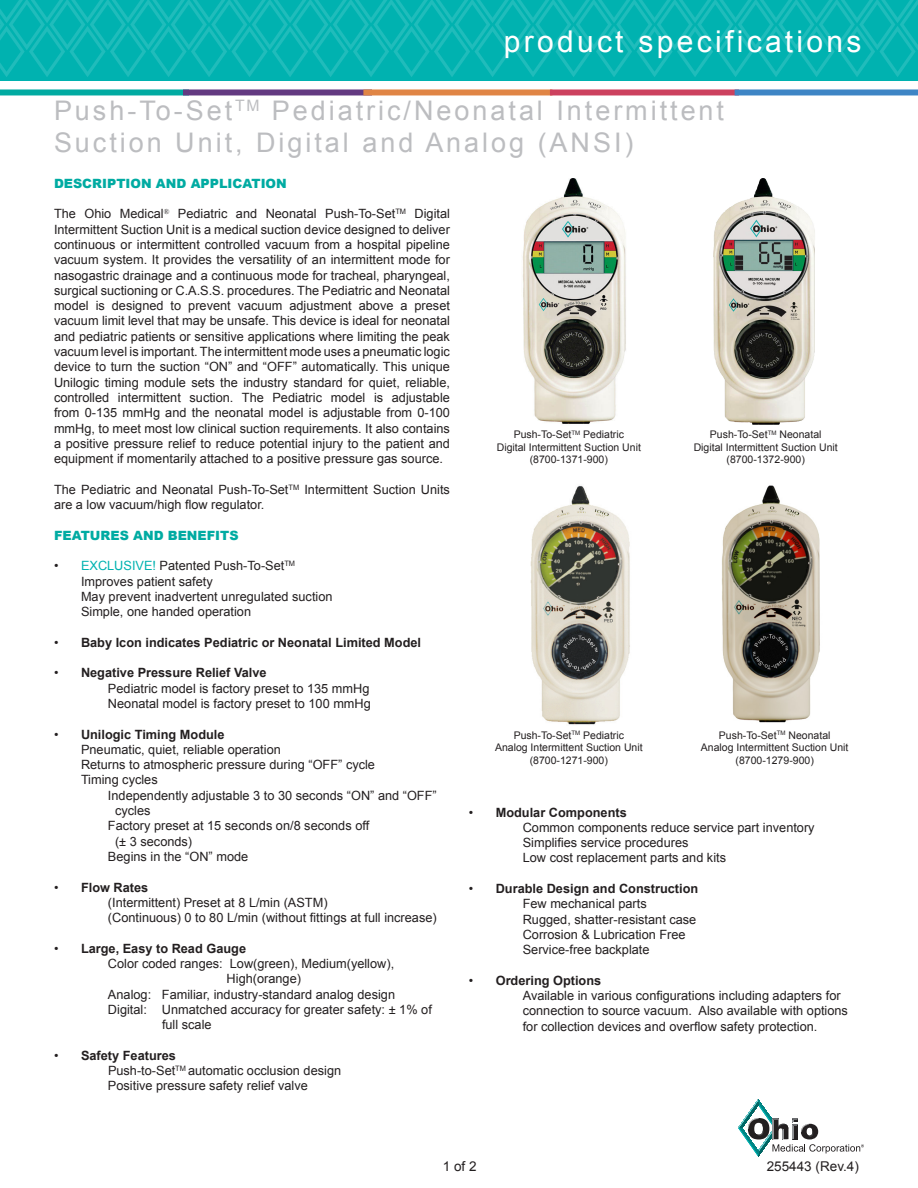
<style>
.page{position:relative;width:918px;height:1188px;background:#fff}
.page>*{position:absolute;margin:0;border:0;box-sizing:border-box;transform-origin:0 0}
.t1{font:30px "Arial";letter-spacing:.11em;color:#fff}
.t2{font:27px/32.4px "Arial";letter-spacing:.11em;color:#bcbdc0}
.t3{font:13.5px "Arial";color:#231f20}
.t4{font:12.75px/15.3px "Arial";color:#231f20;text-align:justify}
.t5{font:700 12.75px "Arial";color:#231f20}
.t6{font:900 12.75px "Arial";color:#00aba2}
.t7{font:10.5px "Arial";color:#231f20}
.s1{color:#00b2b0}
.s2{font-weight:400}
</style>
<div class="page">
<div style="left:0;top:0;width:918px;height:81px;background:#00b2b0"></div>
<svg style="left:0;top:0;width:918px;height:77px"></svg>
<div style="left:0;top:89px;width:189px;height:6px;background:#00aba2"></div>
<div style="left:183px;top:89px;width:189px;height:6px;background:#633a81"></div>
<div style="left:363px;top:89px;width:189px;height:6px;background:#e08545"></div>
<div style="left:550px;top:89px;width:189px;height:6px;background:#cc415e"></div>
<div style="left:735px;top:89px;width:183px;height:6px;background:#3e85c5"></div>
<svg style="left:738px;top:1100px;width:126px;height:56px"></svg>
<img style="left:522px;top:178px;width:104px;height:246px">
<img style="left:713px;top:179px;width:102px;height:246px">
<img style="left:722px;top:485px;width:98px;height:238px">
<img style="left:530px;top:485px;width:100px;height:240px">
<h1 class="t1" style="left:504px;top:22px;width:359px">product specifications</h1>
<p class="t2" style="left:54px;top:94px;width:672px">Push-To-Set<sup>TM</sup> Pediatric/Neonatal Intermittent<br>Suction Unit, Digital and Analog (ANSI)</p>
<p class="t6" style="left:54px;top:174px;width:234px">DESCRIPTION AND APPLICATION</p>
<p class="t4" style="left:54px;top:206px;width:398px">The Ohio Medical<sup>®</sup> Pediatric and Neonatal Push-To-Set<sup>TM</sup> Digital Intermittent Suction Unit is a medical suction device designed to deliver continuous or intermittent controlled vacuum from a hospital pipeline vacuum system. It provides the versatility of an intermittent mode for nasogastric drainage and a continuous mode for tracheal, pharyngeal, surgical suctioning or C.A.S.S. procedures. The Pediatric and Neonatal model is designed to prevent vacuum adjustment above a preset vacuum limit level that may be unsafe. This device is ideal for neonatal and pediatric patients or sensitive applications where limiting the peak vacuum level is important. The intermittent mode uses a pneumatic logic device to turn the suction “ON” and “OFF” automatically. This unique Unilogic timing module sets the industry standard for quiet, reliable, controlled intermittent suction. The Pediatric model is adjustable from 0-135 mmHg and the neonatal model is adjustable from 0-100 mmHg, to meet most low clinical suction requirements. It also contains a positive pressure relief to reduce potential injury to the patient and equipment if momentarily attached to a positive pressure gas source.</p>
<p class="t4" style="left:54px;top:482px;width:397px">The Pediatric and Neonatal Push-To-Set<sup>TM</sup> Intermittent Suction Units are a low vacuum/high flow regulator.</p>
<p class="t6" style="left:54px;top:526px;width:186px">FEATURES AND BENEFITS</p>
<p class="t4" style="left:54px;top:558px;width:243px">• <span class="s1">EXCLUSIVE!</span> Patented Push-To-Set<sup>TM</sup></p>
<p class="t4" style="left:81px;top:574px;width:133px">Improves patient safety</p>
<p class="t4" style="left:81px;top:589px;width:253px">May prevent inadvertent unregulated suction</p>
<p class="t4" style="left:81px;top:604px;width:172px">Simple, one handed operation</p>
<p class="t5" style="left:54px;top:634px;width:369px"><span class="s2">•</span> Baby Icon indicates Pediatric or Neonatal Limited Model</p>
<p class="t5" style="left:54px;top:664px;width:214px"><span class="s2">•</span> Negative Pressure Relief Valve</p>
<p class="t4" style="left:108px;top:681px;width:263px">Pediatric model is factory preset to 135 mmHg</p>
<p class="t4" style="left:108px;top:696px;width:264px">Neonatal model is factory preset to 100 mmHg</p>
<p class="t5" style="left:54px;top:726px;width:172px"><span class="s2">•</span> Unilogic Timing Module</p>
<p class="t4" style="left:81px;top:742px;width:201px">Pneumatic, quiet, reliable operation</p>
<p class="t4" style="left:81px;top:757px;width:296px">Returns to atmospheric pressure during “OFF” cycle</p>
<p class="t4" style="left:81px;top:772px;width:78px">Timing cycles</p>
<p class="t4" style="left:108px;top:788px;width:330px">Independently adjustable 3 to 30 seconds “ON” and “OFF”</p>
<p class="t4" style="left:115px;top:803px;width:37px">cycles</p>
<p class="t4" style="left:108px;top:818px;width:263px">Factory preset at 15 seconds on/8 seconds off</p>
<p class="t4" style="left:115px;top:834px;width:79px">(± 3 seconds)</p>
<p class="t4" style="left:108px;top:849px;width:142px">Begins in the “ON” mode</p>
<p class="t5" style="left:54px;top:879px;width:96px"><span class="s2">•</span> Flow Rates</p>
<p class="t4" style="left:108px;top:895px;width:221px">(Intermittent) Preset at 8 L/min (ASTM)</p>
<p class="t4" style="left:108px;top:910px;width:330px">(Continuous) 0 to 80 L/min (without fittings at full increase)</p>
<p class="t5" style="left:54px;top:940px;width:194px"><span class="s2">•</span> Large, Easy to Read Gauge</p>
<p class="t4" style="left:108px;top:956px;width:288px">Color coded ranges: Low(green), Medium(yellow),</p>
<p class="t4" style="left:227px;top:971px;width:76px">High(orange)</p>
<p class="t4" style="left:108px;top:987px;width:289px">Analog: Familiar, industry-standard analog design</p>
<p class="t4" style="left:108px;top:1002px;width:325px">Digital: Unmatched accuracy for greater safety: ± 1% of</p>
<p class="t4" style="left:162px;top:1017px;width:51px">full scale</p>
<p class="t5" style="left:54px;top:1047px;width:123px"><span class="s2">•</span> Safety Features</p>
<p class="t4" style="left:108px;top:1063px;width:235px">Push-to-Set<sup>TM</sup> automatic occlusion design</p>
<p class="t4" style="left:108px;top:1078px;width:201px">Positive pressure safety relief valve</p>
<p class="t7" style="left:514px;top:428px;width:112px">Push-To-Set<sup>TM</sup> Pediatric</p>
<p class="t7" style="left:497px;top:440px;width:146px">Digital Intermittent Suction Unit</p>
<p class="t7" style="left:530px;top:453px;width:80px">(8700-1371-900)</p>
<p class="t7" style="left:710px;top:428px;width:113px">Push-To-Set<sup>TM</sup> Neonatal</p>
<p class="t7" style="left:694px;top:440px;width:146px">Digital Intermittent Suction Unit</p>
<p class="t7" style="left:727px;top:453px;width:80px">(8700-1372-900)</p>
<p class="t7" style="left:514px;top:728px;width:112px">Push-To-Set<sup>TM</sup> Pediatric</p>
<p class="t7" style="left:495px;top:741px;width:149px">Analog Intermittent Suction Unit</p>
<p class="t7" style="left:530px;top:754px;width:80px">(8700-1271-900)</p>
<p class="t7" style="left:719px;top:728px;width:113px">Push-To-Set<sup>TM</sup> Neonatal</p>
<p class="t7" style="left:701px;top:741px;width:149px">Analog Intermittent Suction Unit</p>
<p class="t7" style="left:736px;top:754px;width:80px">(8700-1279-900)</p>
<p class="t5" style="left:469px;top:804px;width:160px"><span class="s2">•</span> Modular Components</p>
<p class="t4" style="left:523px;top:820px;width:293px">Common components reduce service part inventory</p>
<p class="t4" style="left:523px;top:835px;width:167px">Simplifies service procedures</p>
<p class="t4" style="left:523px;top:850px;width:205px">Low cost replacement parts and kits</p>
<p class="t5" style="left:469px;top:880px;width:231px"><span class="s2">•</span> Durable Design and Construction</p>
<p class="t4" style="left:523px;top:896px;width:125px">Few mechanical parts</p>
<p class="t4" style="left:523px;top:912px;width:175px">Rugged, shatter-resistant case</p>
<p class="t4" style="left:523px;top:927px;width:164px">Corrosion &amp; Lubrication Free</p>
<p class="t4" style="left:523px;top:942px;width:128px">Service-free backplate</p>
<p class="t5" style="left:469px;top:972px;width:134px"><span class="s2">•</span> Ordering Options</p>
<p class="t4" style="left:523px;top:988px;width:319px">Available in various configurations including adapters for</p>
<p class="t4" style="left:523px;top:1003px;width:327px">connection to source vacuum. Also available with options</p>
<p class="t4" style="left:523px;top:1019px;width:296px">for collection devices and overflow safety protection.</p>
<p class="t3" style="left:443px;top:1157px;width:35px">1 of 2</p>
<p class="t3" style="left:767px;top:1157px;width:94px">255443 (Rev.4)</p>
</div>
